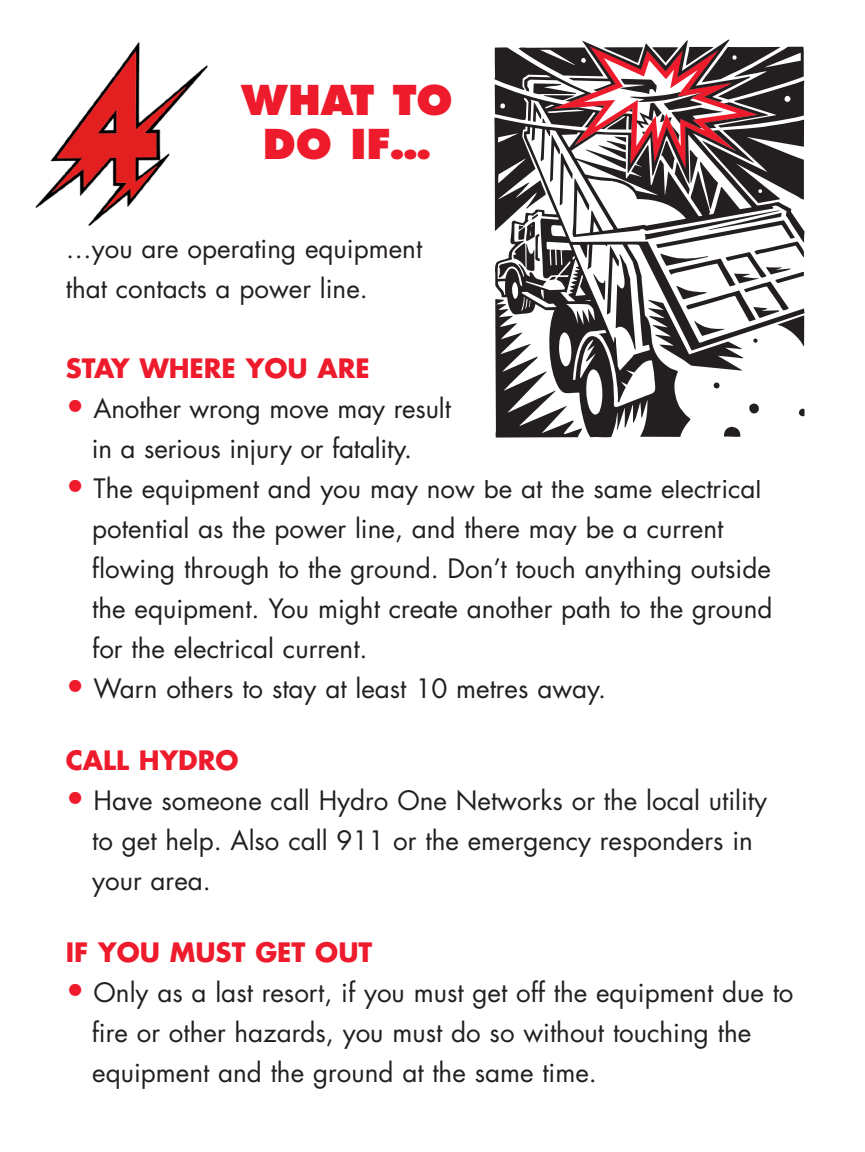
<style>
.page{position:relative;width:865px;height:1152px;background:#fff}
.page>*{position:absolute;margin:0;border:0;box-sizing:border-box;transform-origin:0 0}
.t1{font:800 40px/44px "Futura";color:#ee1b2c;text-align:center}
.t2{font:26px/40px "Futura";color:#231f20}
.t3{font:700 26px "Futura";color:#ee1b2c}
.s1{font-size:32px;color:#ee1b2c}
</style>
<div class="page">
<svg style="left:35px;top:39px;width:770px;height:399px"></svg>
<h1 class="t1" style="left:240px;top:82px;width:213px">WHAT TO<br>DO IF…</h1>
<p class="t2" style="left:66px;top:230px;width:358px">…you are operating equipment that contacts a power line.</p>
<p class="t3" style="left:66px;top:356px;width:305px">STAY WHERE YOU ARE</p>
<p class="t2" style="left:66px;top:390px;width:386px;text-align:center"><span class="s1">•</span> Another wrong move may result in a serious injury or fatality.</p>
<p class="t2" style="left:92px;top:470px;width:681px;text-indent:-26px"><span class="s1">•</span> The equipment and you may now be at the same electrical potential as the power line, and there may be a current flowing through to the ground. Don’t touch anything outside the equipment. You might create another path to the ground for the electrical current.</p>
<p class="t2" style="left:66px;top:670px;width:541px"><span class="s1">•</span> Warn others to stay at least 10 metres away.</p>
<p class="t3" style="left:66px;top:748px;width:174px">CALL HYDRO</p>
<p class="t2" style="left:92px;top:782px;width:676px;text-indent:-26px"><span class="s1">•</span> Have someone call Hydro One Networks or the local utility to get help. Also call 911 or the emergency responders in your area.</p>
<p class="t3" style="left:66px;top:940px;width:308px">IF YOU MUST GET OUT</p>
<p class="t2" style="left:92px;top:974px;width:702px;text-indent:-26px"><span class="s1">•</span> Only as a last resort, if you must get off the equipment due to fire or other hazards, you must do so without touching the equipment and the ground at the same time.</p>
</div>
